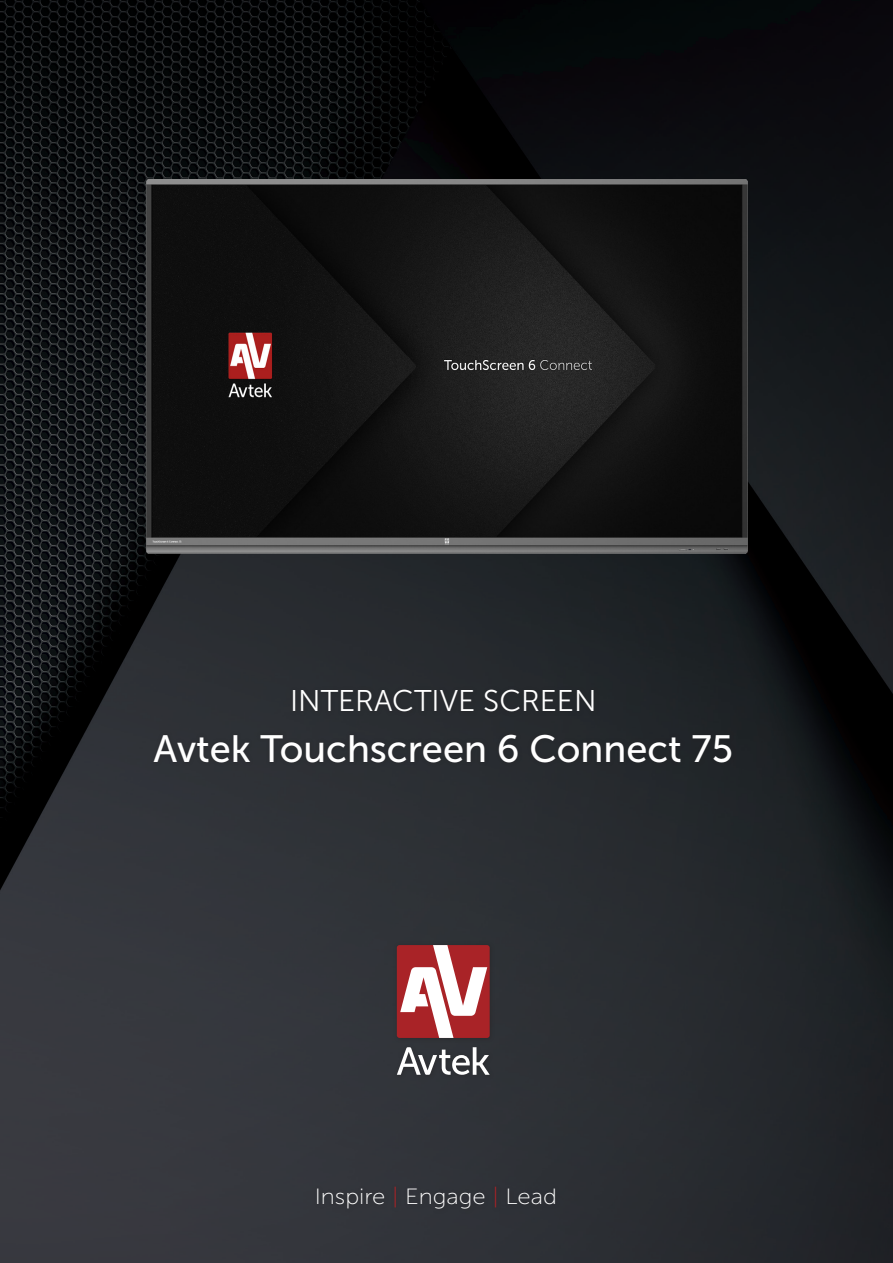
<style>
.page{position:relative;width:893px;height:1263px;background:#fff}
.page>*{position:absolute;margin:0;border:0;box-sizing:border-box;transform-origin:0 0}
.Museo_Sans_300{font:37.95px "Museo Sans 500";color:#fff}
.Museo_Sans_300-2{font:29.85px "Museo Sans 300";color:#fff}
.Museo_Sans_300-3{font:22.05px "Museo Sans 100";color:#fff;scale:1.09 1}
.s1{color:#a92327}
</style>
<div class="page">
<img style="left:0;top:0;width:893px;height:1263px">
<div style="left:290px;top:686px;width:309px;height:30px;background:#282a2f"></div>
<div style="left:150px;top:730px;width:586px;height:37px;background:#292c30"></div>
<div style="left:393px;top:941px;width:102px;height:139px;background:#2f3136"></div>
<svg style="left:397px;top:1047px;width:93px;height:28px"></svg>
<div style="left:397px;top:945px;width:93px;height:93px;background:#a92327;border-radius:3px"></div>
<svg style="left:400px;top:945px;width:87px;height:93px"></svg>
<img style="left:138px;top:172px;width:617px;height:390px">
<div style="left:314px;top:1183px;width:246px;height:31px;background:#303238"></div>
<p class="Museo_Sans_300-2" style="left:290px;top:684px;width:308px">INTERACTIVE SCREEN</p>
<p class="Museo_Sans_300" style="left:153px;top:728px;width:581px">Avtek Touchscreen 6 Connect 75</p>
<p class="Museo_Sans_300-3" style="left:315px;top:1185px;width:224px">Inspire <span class="s1">|</span> Engage <span class="s1">|</span> Lead</p>
</div>
